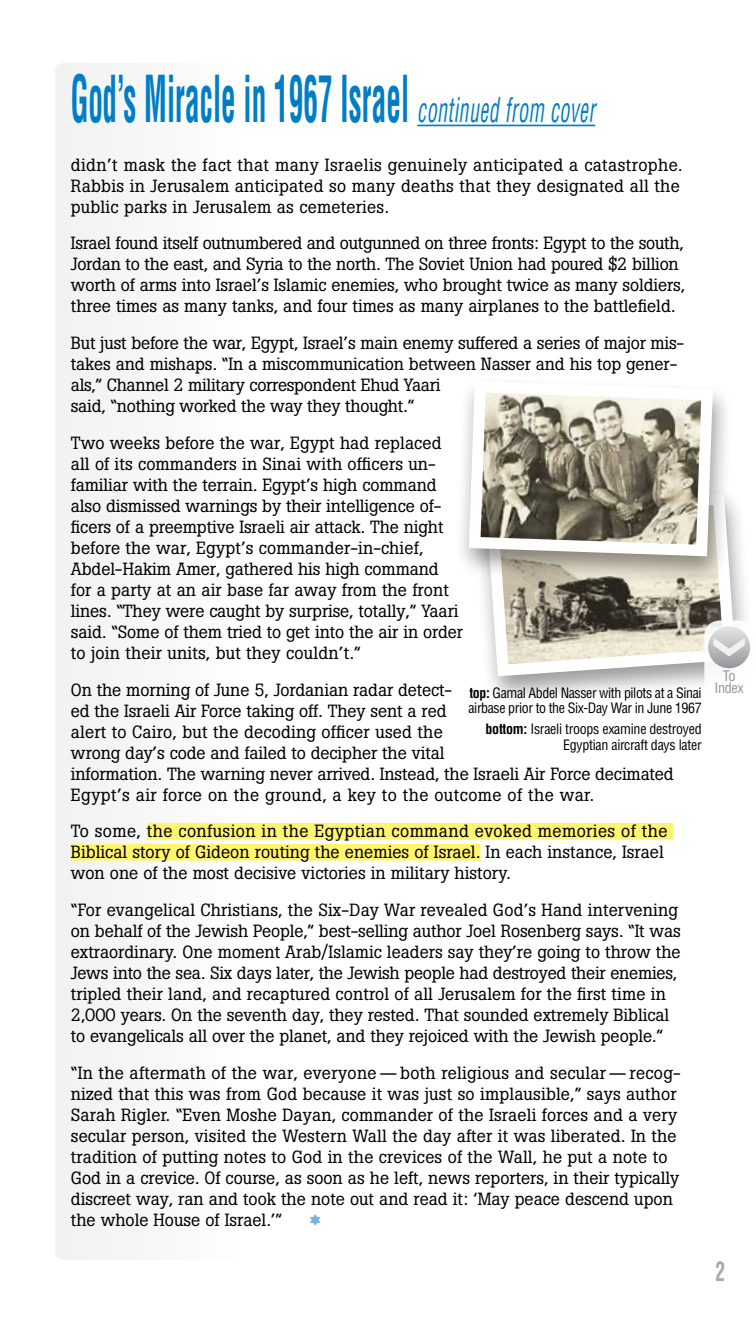
<style>
.page{position:relative;width:756px;height:1323px;background:#fff}
.page>*{position:absolute;margin:0;border:0;box-sizing:border-box;transform-origin:0 0}
.t1{font:700 condensed 63px "Helvetica";letter-spacing:.005em;color:#007dc5;scale:.46 1}
.t2{font:700 condensed 26.25px "Helvetica";color:#a7a9ac;scale:.75 1}
.t3{font:17.5px/21px "Boton";color:#000}
.t4{font:17.5px "Quirks ICG";color:#7bafde}
.t5{font:condensed 14.17px/12.2px "Helvetica";letter-spacing:-.025em;color:#939598;text-align:center}
.t6{font:condensed 14px/15.8px "Helvetica";letter-spacing:-.03em;color:#000}
.s1{font-weight:400;font-style:italic;font-size:33.25px}
.s2{font-weight:700}
</style>
<div class="page">
<div style="left:55px;top:63px;width:186px;height:1197px;background:#f6f7f7"></div>
<hr style="left:417px;top:125px;width:178px;height:1px;background:#007dc5">
<div style="left:147px;top:823px;width:526px;height:17px;background:#fff56d"></div>
<div style="left:71px;top:844px;width:409px;height:17px;background:#fff56d"></div>
<div style="left:472px;top:487px;width:284px;height:219px;background:#000;opacity:.4"></div>
<svg style="left:480px;top:487px;width:262px;height:195px"></svg>
<div style="left:455px;top:375px;width:279px;height:212px;background:#000;opacity:.4"></div>
<svg style="left:463px;top:375px;width:256px;height:187px"></svg>
<div style="left:704px;top:620px;width:49px;height:82px;background:#fff;border-radius:16px"></div>
<div style="left:708px;top:626px;width:42px;height:42px;background:linear-gradient(to bottom,#e7e8e9,#979a9c);border-radius:21px"></div>
<svg style="left:714px;top:638px;width:31px;height:18px"></svg>
<h1 class="t1" style="left:71px;top:60px;width:1141px">God’s Miracle in 1967 Israel <span class="s1">continued from cover</span></h1>
<p class="t3" style="left:71px;top:154px;width:613px">didn’t mask the fact that many Israelis genuinely anticipated a catastrophe.<br>Rabbis in Jerusalem anticipated so many deaths that they designated all the public parks in Jerusalem as cemeteries.</p>
<p class="t3" style="left:71px;top:233px;width:616px">Israel found itself outnumbered and outgunned on three fronts: Egypt to the south, Jordan to the east, and Syria to the north. The Soviet Union had poured $2 billion worth of arms into Israel’s Islamic enemies, who brought twice as many soldiers, three times as many tanks, and four times as many airplanes to the battlefield.</p>
<p class="t3" style="left:71px;top:333px;width:615px">But just before the war, Egypt, Israel’s main enemy suffered a series of major mis&shy;takes and mishaps. “In a miscommunication between Nasser and his top gener&shy;als,” Channel 2 military correspondent Ehud Yaari<br>said, “nothing worked the way they thought.”</p>
<p class="t3" style="left:71px;top:432px;width:394px">Two weeks before the war, Egypt had replaced all of its commanders in Sinai with officers un&shy;familiar with the terrain. Egypt’s high command also dismissed warnings by their intelligence of&shy;ficers of a preemptive Israeli air attack. The night before the war, Egypt’s commander-in-chief, Abdel-Hakim Amer, gathered his high command for a party at an air base far away from the front lines. “They were caught by surprise, totally,” Yaari said. “Some of them tried to get into the air in order to join their units, but they couldn’t.”</p>
<p class="t3" style="left:71px;top:679px;width:604px">On the morning of June 5, Jordanian radar detect-<br>ed the Israeli Air Force taking off. They sent a red<br>alert to Cairo, but the decoding officer used the<br>wrong day’s code and failed to decipher the vital<br>information. The warning never arrived. Instead, the Israeli Air Force decimated Egypt’s air force on the ground, a key to the outcome of the war.</p>
<p class="t3" style="left:71px;top:821px;width:598px">To some, the confusion in the Egyptian command evoked memories of the<br>Biblical story of Gideon routing the enemies of Israel. In each instance, Israel won one of the most decisive victories in military history.</p>
<p class="t3" style="left:71px;top:900px;width:611px">“For evangelical Christians, the Six-Day War revealed God’s Hand intervening on behalf of the Jewish People,” best-selling author Joel Rosenberg says. “It was extraordinary. One moment Arab/Islamic leaders say they’re going to throw the Jews into the sea. Six days later, the Jewish people had destroyed their enemies, tripled their land, and recaptured control of all Jerusalem for the first time in 2,000 years. On the seventh day, they rested. That sounded extremely Biblical to evangelicals all over the planet, and they rejoiced with the Jewish people.”</p>
<p class="t3" style="left:71px;top:1062px;width:611px">“In the aftermath of the war, everyone—both religious and secular—recog&shy;nized that this was from God because it was just so implausible,” says author Sarah Rigler. “Even Moshe Dayan, commander of the Israeli forces and a very secular person, visited the Western Wall the day after it was liberated. In the tradition of putting notes to God in the crevices of the Wall, he put a note to God in a crevice. Of course, as soon as he left, news reporters, in their typically discreet way, ran and took the note out and read it: ‘May peace descend upon the whole House of Israel.’”</p>
<p class="t6" style="left:469px;top:685px;width:235px"><span class="s2">top:</span> Gamal Abdel Nasser with pilots at a Sinai airbase prior to the Six-Day War in June 1967</p>
<p class="t6" style="left:486px;top:721px;width:218px;text-align:right"><span class="s2">bottom:</span> Israeli troops examine destroyed<br>Egyptian aircraft days later</p>
<p class="t4" style="left:308px;top:1212px;width:17px">1</p>
<p class="t5" style="left:714px;top:670px;width:31px">To<br>Index</p>
<h2 class="t2" style="left:716px;top:1255px;width:15px">2</h2>
</div>
